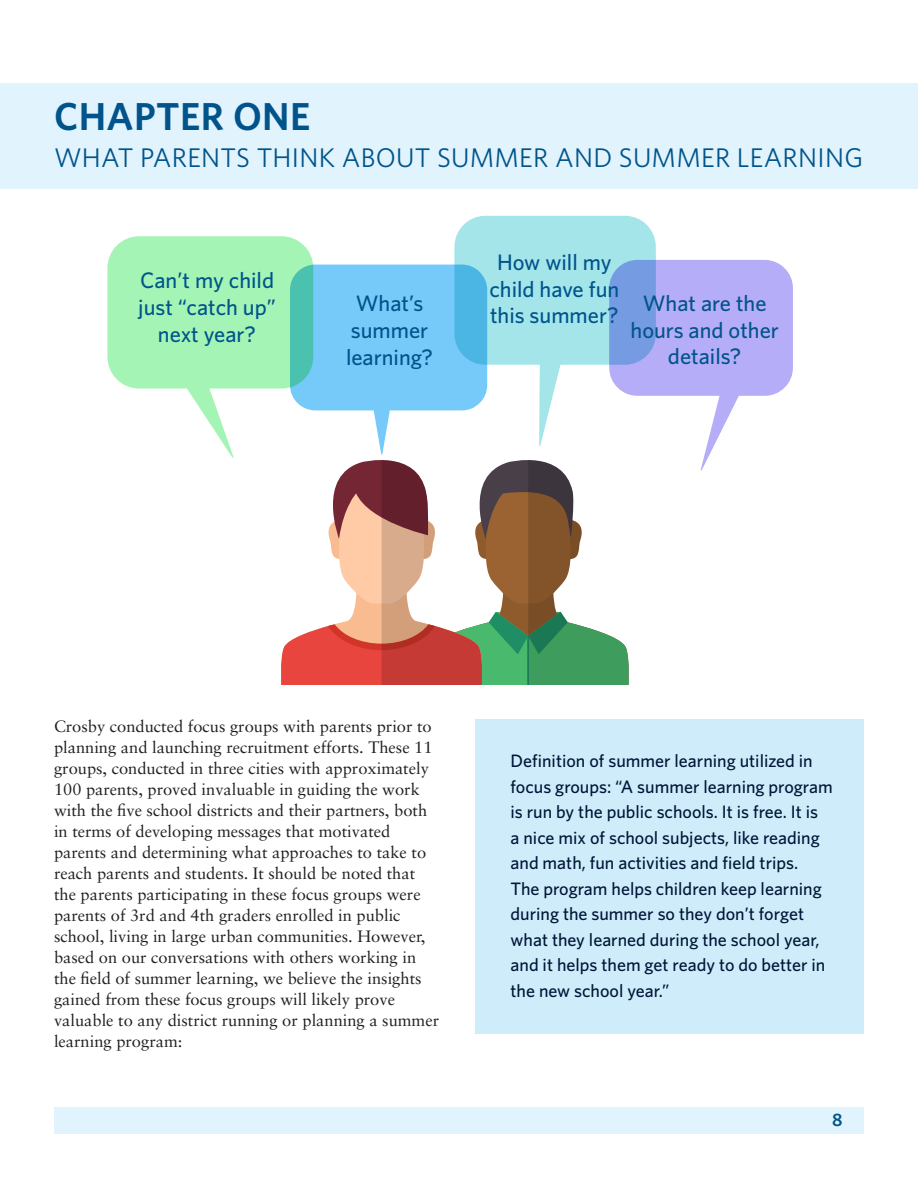
<style>
.page{position:relative;width:918px;height:1188px;background:#fff}
.page>*{position:absolute;margin:0;border:0;box-sizing:border-box;transform-origin:0 0}
.t1{font:600 39px "Whitney";letter-spacing:.01em;color:#00548b}
.t2{font:27px "Whitney";letter-spacing:.01em;color:#00548b}
.t3{font:500 22.35px/26.8px "Whitney";color:#00548b;text-align:center}
.t4{font:500 18px/25.5px "Whitney";color:#001537}
.t5{font:600 18px "Whitney";color:#00548b}
.C2{font:16.5px/21px "Sabon";color:#231f20}
</style>
<div class="page">
<div style="left:54px;top:1107px;width:810px;height:27px;background:#e1f3fc"></div>
<div style="left:0;top:83px;width:918px;height:106px;background:#e1f3fc"></div>
<div style="left:476px;top:719px;width:388px;height:315px;background:#cfecfa"></div>
<svg style="left:107px;top:236px;width:206px;height:222px;fill:#a4f4b5"></svg>
<div style="left:454px;top:216px;width:202px;height:44px;background:#a4e5ea"></div>
<svg style="left:279px;top:260px;width:514px;height:425px"></svg>
<p class="t1" style="left:54px;top:93px;width:258px">CHAPTER ONE</p>
<p class="t2" style="left:54px;top:142px;width:811px">WHAT PARENTS THINK ABOUT SUMMER AND SUMMER LEARNING</p>
<p class="t3" style="left:138px;top:266px;width:139px">Can’t my child just “catch up” next year?</p>
<p class="t3" style="left:356px;top:290px;width:69px">What’s</p>
<p class="t3" style="left:351px;top:317px;width:79px">summer</p>
<p class="t3" style="left:346px;top:343px;width:89px">learning?</p>
<p class="t3" style="left:489px;top:248px;width:131px">How will my child have fun this summer?</p>
<p class="t3" style="left:631px;top:289px;width:150px">What are the hours and other details?</p>
<p class="C2" style="left:54px;top:716px;width:387px">Crosby conducted focus groups with parents prior to planning and launching recruitment efforts. These 11 groups, conducted in three cities with approximately 100 parents, proved invaluable in guiding the work with the five school districts and their partners, both in terms of developing messages that motivated parents and determining what approaches to take to reach parents and students. It should be noted that the parents participating in these focus groups were parents of 3rd and 4th graders enrolled in public school, living in large urban communities. However, based on our conversations with others working in the field of summer learning, we believe the insights gained from these focus groups will likely prove valuable to any district running or planning a summer learning program:</p>
<p class="t4" style="left:511px;top:748px;width:324px">Definition of summer learning utilized in focus groups: “A summer learning program is run by the public schools. It is free. It is<br>a nice mix of school subjects, like reading and math, fun activities and field trips.<br>The program helps children keep learning during the summer so they don’t forget what they learned during the school year, and it helps them get ready to do better in the new school year.”</p>
<p class="t5" style="left:832px;top:1108px;width:12px">8</p>
</div>
